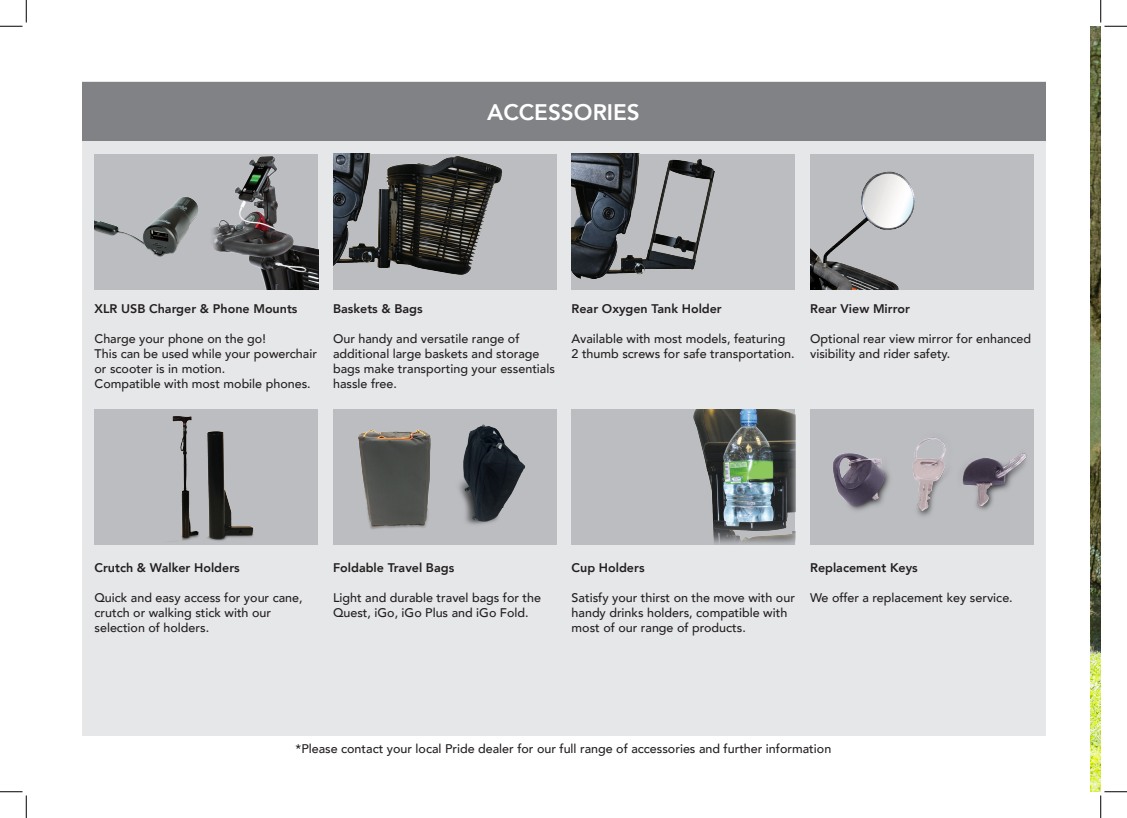
<style>
.page{position:relative;width:1127px;height:818px;background:#fff}
.page>*{position:absolute;margin:0;border:0;box-sizing:border-box;transform-origin:0 0}
.t1{font:800 22.5px "Avenir";color:#fff}
.t2{font:500 12.5px/15px "Avenir";color:#231f20}
.t3{font:800 12.5px "Avenir";color:#231f20}
</style>
<div class="page">
<div style="left:82px;top:82px;width:962px;height:654px;background:#e6e7e9"></div>
<div style="left:82px;top:82px;width:962px;height:59px;background:#808285"></div>
<img style="left:1090px;top:26px;width:10px;height:766px">
<div style="left:94px;top:154px;width:224px;height:135px;background:#bcbdc0"></div>
<div style="left:94px;top:410px;width:224px;height:135px;background:#bcbdc0"></div>
<div style="left:333px;top:154px;width:223px;height:135px;background:#bcbdc0"></div>
<div style="left:333px;top:410px;width:223px;height:135px;background:#bcbdc0"></div>
<div style="left:571px;top:154px;width:224px;height:135px;background:#bcbdc0"></div>
<div style="left:571px;top:410px;width:224px;height:135px;background:#bcbdc0"></div>
<div style="left:810px;top:154px;width:223px;height:135px;background:#bcbdc0"></div>
<div style="left:810px;top:410px;width:223px;height:135px;background:#bcbdc0"></div>
<img style="left:209px;top:156px;width:109px;height:134px">
<img style="left:94px;top:197px;width:105px;height:60px">
<img style="left:333px;top:154px;width:169px;height:121px">
<img style="left:571px;top:154px;width:144px;height:125px">
<img style="left:833px;top:437px;width:194px;height:79px">
<img style="left:810px;top:171px;width:105px;height:118px">
<img style="left:172px;top:416px;width:82px;height:125px">
<img style="left:693px;top:410px;width:102px;height:134px">
<img style="left:358px;top:429px;width:73px;height:100px">
<img style="left:459px;top:424px;width:66px;height:101px">
<svg style="left:0;top:0;width:27px;height:27px"></svg>
<svg style="left:0;top:791px;width:27px;height:27px"></svg>
<svg style="left:1100px;top:0;width:26px;height:27px"></svg>
<svg style="left:1100px;top:791px;width:26px;height:27px"></svg>
<p class="t1" style="left:487px;top:95px;width:154px">ACCESSORIES</p>
<p class="t3" style="left:94px;top:299px;width:204px">XLR USB Charger &amp; Phone Mounts</p>
<p class="t2" style="left:94px;top:331px;width:173px">Charge your phone on the go!</p>
<p class="t2" style="left:94px;top:346px;width:224px">This can be used while your powerchair or scooter is in motion.</p>
<p class="t2" style="left:94px;top:376px;width:218px">Compatible with most mobile phones.</p>
<p class="t3" style="left:333px;top:299px;width:91px">Baskets &amp; Bags</p>
<p class="t2" style="left:333px;top:331px;width:223px">Our handy and versatile range of additional large baskets and storage bags make transporting your essentials hassle free.</p>
<p class="t3" style="left:571px;top:299px;width:152px">Rear Oxygen Tank Holder</p>
<p class="t2" style="left:571px;top:331px;width:224px">Available with most models, featuring<br>2 thumb screws for safe transportation.</p>
<p class="t3" style="left:810px;top:299px;width:101px">Rear View Mirror</p>
<p class="t2" style="left:810px;top:331px;width:222px">Optional rear view mirror for enhanced visibility and rider safety.</p>
<p class="t3" style="left:94px;top:557px;width:147px">Crutch &amp; Walker Holders</p>
<p class="t2" style="left:94px;top:589px;width:209px">Quick and easy access for your cane, crutch or walking stick with our selection of holders.</p>
<p class="t3" style="left:333px;top:557px;width:123px">Foldable Travel Bags</p>
<p class="t2" style="left:333px;top:589px;width:209px">Light and durable travel bags for the<br>Quest, iGo, iGo Plus and iGo Fold.</p>
<p class="t3" style="left:571px;top:557px;width:74px">Cup Holders</p>
<p class="t2" style="left:571px;top:589px;width:225px">Satisfy your thirst on the move with our handy drinks holders, compatible with most of our range of products.</p>
<p class="t3" style="left:810px;top:557px;width:109px">Replacement Keys</p>
<p class="t2" style="left:810px;top:589px;width:204px">We offer a replacement key service.</p>
<p class="t2" style="left:295px;top:740px;width:537px">*Please contact your local Pride dealer for our full range of accessories and further information</p>
</div>
